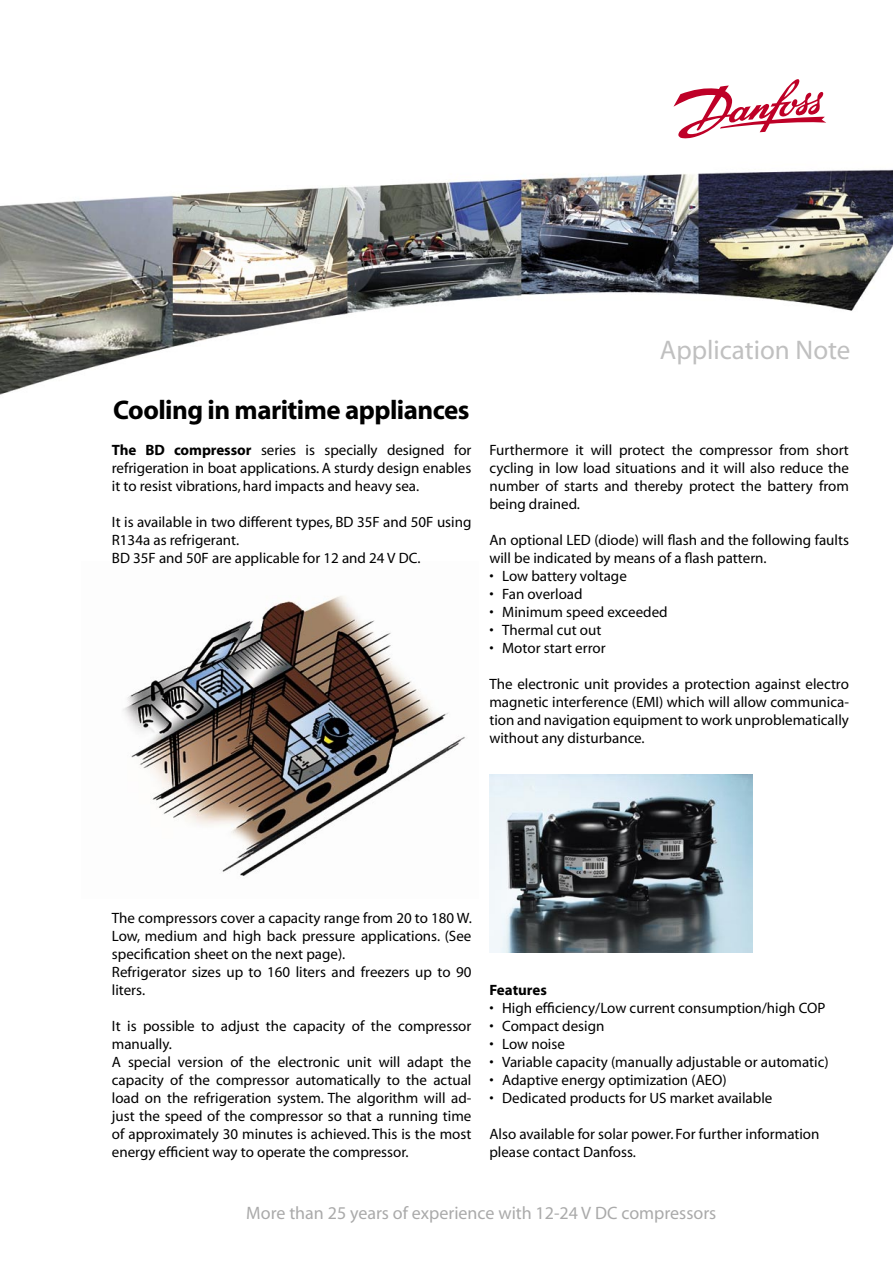
<style>
.page{position:relative;width:893px;height:1263px;background:#fff}
.page>*{position:absolute;margin:0;border:0;box-sizing:border-box;transform-origin:0 0}
.t1{font:700 27px "Myriad";letter-spacing:-.02em;color:#000}
.t2{font:27px "Myriad";color:#c0c0c0}
.t3{font:18px "Myriad";color:#aaa}
.t4{font:15px/18px "Myriad";color:#000}
.t5{font:700 15px "Myriad";color:#000}
.s1{font-weight:700}
</style>
<div class="page">
<img style="left:123px;top:596px;width:342px;height:280px">
<img style="left:0;top:169px;width:893px;height:226px">
<img style="left:489px;top:775px;width:264px;height:178px">
<svg style="left:673px;top:79px;width:153px;height:60px"></svg>
<h1 class="t1" style="left:113px;top:396px;width:358px">Cooling in maritime appliances</h1>
<p class="t4" style="left:112px;top:442px;width:361px;text-align:justify"><span class="s1">The BD compressor</span> series is specially designed for refrigeration in boat applications. A sturdy design enables it to resist vibrations, hard impacts and heavy sea.</p>
<p class="t4" style="left:112px;top:514px;width:361px">It is available in two different types, BD 35F and 50F using<br>R134a as refrigerant.<br>BD 35F and 50F are applicable for 12 and 24 V DC.</p>
<h1 class="t2" style="left:660px;top:337px;width:192px">Application Note</h1>
<p class="t4" style="left:489px;top:442px;width:361px;text-align:justify">Furthermore it will protect the compressor from short cycling in low load situations and it will also reduce the number of starts and thereby protect the battery from being drained.</p>
<p class="t4" style="left:489px;top:532px;width:361px">An optional LED (diode) will flash and the following faults will be indicated by means of a flash pattern.</p>
<p class="t4" style="left:489px;top:568px;width:139px">• Low battery voltage</p>
<p class="t4" style="left:489px;top:586px;width:95px">• Fan overload</p>
<p class="t4" style="left:489px;top:604px;width:180px">• Minimum speed exceeded</p>
<p class="t4" style="left:489px;top:622px;width:113px">• Thermal cut out</p>
<p class="t4" style="left:489px;top:640px;width:118px">• Motor start error</p>
<p class="t4" style="left:489px;top:676px;width:361px;text-align:justify">The electronic unit provides a protection against electro magnetic interference (EMI) which will allow communica&shy;tion and navigation equipment to work unproblematically without any disturbance.</p>
<p class="t4" style="left:112px;top:910px;width:361px">The compressors cover a capacity range from 20 to 180 W.<br>Low, medium and high back pressure applications. (See specification sheet on the next page).<br>Refrigerator sizes up to 160 liters and freezers up to 90 liters.</p>
<p class="t4" style="left:112px;top:1018px;width:361px">It is possible to adjust the capacity of the compressor manually.<br>A special version of the electronic unit will adapt the capacity of the compressor automatically to the actual load on the refrigeration system. The algorithm will ad&shy;just the speed of the compressor so that a running time of approximately 30 minutes is achieved. This is the most energy efficient way to operate the compressor.</p>
<p class="t5" style="left:489px;top:982px;width:59px">Features</p>
<p class="t4" style="left:489px;top:1000px;width:337px">• High efficiency/Low current consumption/high COP</p>
<p class="t4" style="left:489px;top:1018px;width:116px">• Compact design</p>
<p class="t4" style="left:489px;top:1036px;width:77px">• Low noise</p>
<p class="t4" style="left:489px;top:1054px;width:341px">• Variable capacity (manually adjustable or automatic)</p>
<p class="t4" style="left:489px;top:1072px;width:239px">• Adaptive energy optimization (AEO)</p>
<p class="t4" style="left:489px;top:1090px;width:284px">• Dedicated products for US market available</p>
<p class="t4" style="left:489px;top:1126px;width:332px">Also available for solar power. For further information please contact Danfoss.</p>
<p class="t3" style="left:246px;top:1204px;width:472px">More than 25 years of experience with 12-24 V DC compressors</p>
</div>
